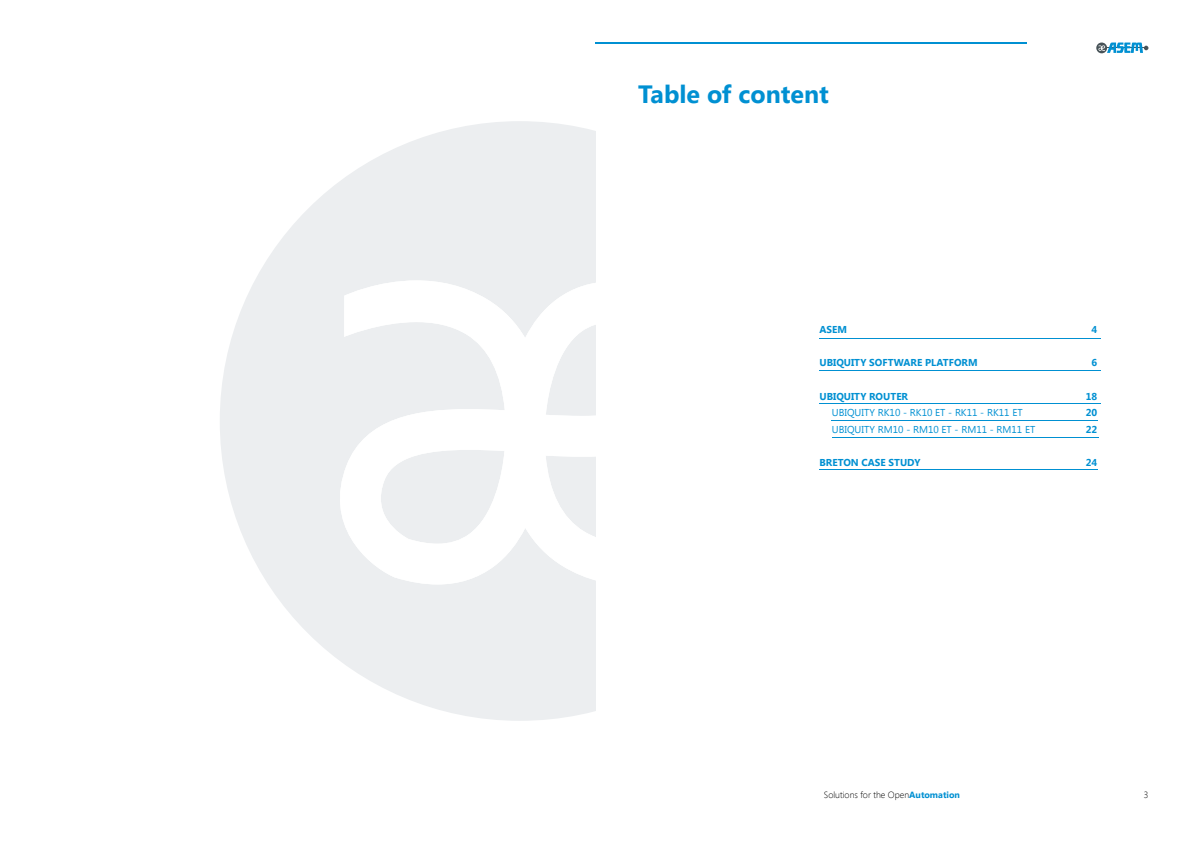
<style>
.page{position:relative;width:1191px;height:842px;background:#fff}
.page>*{position:absolute;margin:0;border:0;box-sizing:border-box;transform-origin:0 0}
.t1{font:700 25px "Segoe UI";color:#0090d2}
.t2{font:700 10px "Segoe UI";color:#0090d2}
.t3{font:10px "Segoe UI";color:#0090d2}
.t4{font:300 9px "Segoe UI";color:#000}
.s1{font-weight:700;color:#0090d2}
</style>
<div class="page">
<svg style="left:220px;top:121px;width:376px;height:600px;fill:#eceef0"></svg>
<svg style="left:525px;top:281px;width:71px;height:304px"></svg>
<svg style="left:323px;top:280px;width:223px;height:304px;fill:#eceef0"></svg>
<hr style="left:595px;top:42px;width:432px;height:1px;background:#0090d2">
<div style="left:1096px;top:43px;width:11px;height:10px;background:#485358;border-radius:50%"></div>
<svg style="left:1098px;top:42px;width:50px;height:11px"></svg>
<hr style="left:819px;top:371px;width:281px;height:1px;background:#0090d2">
<hr style="left:819px;top:339px;width:281px;height:1px;background:#0090d2">
<hr style="left:819px;top:403px;width:281px;height:1px;background:#0090d2">
<hr style="left:832px;top:437px;width:266px;height:1px;background:#0090d2">
<hr style="left:819px;top:469px;width:278px;height:1px;background:#0090d2">
<hr style="left:831px;top:421px;width:267px;height:1px;background:#0090d2">
<h1 class="t1" style="left:638px;top:77px;width:192px">Table of content</h1>
<p class="t2" style="left:819px;top:323px;width:29px">ASEM</p>
<p class="t2" style="left:1091px;top:323px;width:7px">4</p>
<p class="t2" style="left:819px;top:356px;width:160px">UBIQUITY SOFTWARE PLATFORM</p>
<p class="t2" style="left:1091px;top:356px;width:7px">6</p>
<p class="t2" style="left:819px;top:389px;width:90px">UBIQUITY ROUTER</p>
<p class="t2" style="left:1085px;top:389px;width:13px">18</p>
<p class="t3" style="left:832px;top:406px;width:192px">UBIQUITY RK10 - RK10 ET - RK11 - RK11 ET</p>
<p class="t2" style="left:1085px;top:405px;width:13px">20</p>
<p class="t3" style="left:832px;top:422px;width:205px">UBIQUITY RM10 - RM10 ET - RM11 - RM11 ET</p>
<p class="t2" style="left:1085px;top:422px;width:13px">22</p>
<p class="t2" style="left:819px;top:455px;width:103px">BRETON CASE STUDY</p>
<p class="t2" style="left:1085px;top:455px;width:13px">24</p>
<p class="t4" style="left:824px;top:788px;width:138px">Solutions for the Open<span class="s1">Automation</span></p>
<p class="t4" style="left:1143px;top:788px;width:6px">3</p>
</div>
